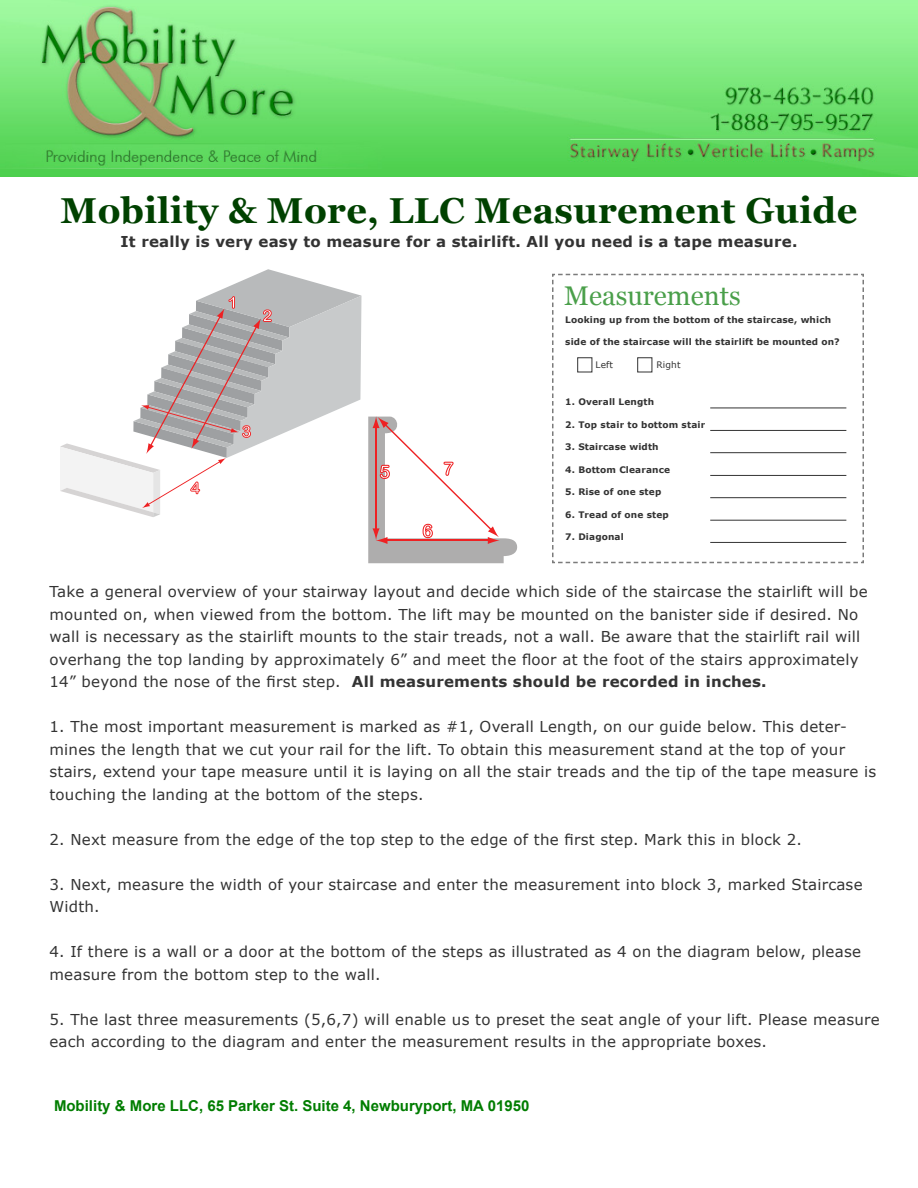
<style>
.page{position:relative;width:918px;height:1188px;background:#fff}
.page>*{position:absolute;margin:0;border:0;box-sizing:border-box;transform-origin:0 0}
.t1{font:700 36px "Georgia";letter-spacing:.01em;color:#004100}
.t2{font:27px "Georgia";color:#4a9f4a}
.t3{font:15px/22.5px "Verdana";letter-spacing:.015em;color:#333}
.t4{font:700 15px "Verdana";letter-spacing:.015em;color:#333}
.t5{font:700 15px "Arial";color:#007d00}
.t6{font:700 9px "Verdana";letter-spacing:.015em;color:#333}
.t7{font:9px "Verdana";letter-spacing:.015em;color:#333}
.s1{font-weight:700}
</style>
<div class="page">
<img style="left:0;top:0;width:918px;height:176px">
<svg style="left:60px;top:269px;width:302px;height:248px"></svg>
<svg style="left:368px;top:416px;width:150px;height:147px"></svg>
<svg style="left:552px;top:273px;width:312px;height:291px"></svg>
<hr style="left:710px;top:430px;width:136px;height:1px;background:#333">
<hr style="left:710px;top:452px;width:136px;height:1px;background:#333">
<hr style="left:710px;top:475px;width:136px;height:1px;background:#333">
<hr style="left:710px;top:497px;width:136px;height:1px;background:#333">
<hr style="left:710px;top:520px;width:136px;height:1px;background:#333">
<hr style="left:710px;top:542px;width:136px;height:1px;background:#333">
<hr style="left:710px;top:408px;width:136px;height:1px;background:#333">
<p class="t1" style="left:60px;top:187px;width:798px">Mobility &amp; More, LLC Measurement Guide</p>
<p class="t4" style="left:121px;top:231px;width:678px">It really is very easy to measure for a stairlift. All you need is a tape measure.</p>
<p class="t2" style="left:564px;top:279px;width:178px">Measurements</p>
<p class="t6" style="left:565px;top:313px;width:267px">Looking up from the bottom of the staircase, which</p>
<p class="t6" style="left:565px;top:335px;width:276px">side of the staircase will the stairlift be mounted on?</p>
<p class="t7" style="left:596px;top:359px;width:19px">Left</p>
<p class="t7" style="left:656px;top:359px;width:26px">Right</p>
<p class="t6" style="left:565px;top:395px;width:91px">1. Overall Length</p>
<p class="t6" style="left:565px;top:418px;width:141px">2. Top stair to bottom stair</p>
<p class="t6" style="left:565px;top:440px;width:95px">3. Staircase width</p>
<p class="t6" style="left:565px;top:463px;width:106px">4. Bottom Clearance</p>
<p class="t6" style="left:565px;top:485px;width:98px">5. Rise of one step</p>
<p class="t6" style="left:565px;top:508px;width:105px">6. Tread of one step</p>
<p class="t6" style="left:565px;top:530px;width:60px">7. Diagonal</p>
<p class="t3" style="left:50px;top:580px;width:820px">Take a general overview of your stairway layout and decide which side of the staircase the stairlift will be mounted on, when viewed from the bottom. The lift may be mounted on the banister side if desired. No wall is necessary as the stairlift mounts to the stair treads, not a wall. Be aware that the stairlift rail will overhang the top landing by approximately 6” and meet the floor at the foot of the stairs approximately 14” beyond the nose of the first step. <span class="s1">All measurements should be recorded in inches.</span></p>
<p class="t3" style="left:50px;top:715px;width:828px">1. The most important measurement is marked as #1, Overall Length, on our guide below. This deter&shy;mines the length that we cut your rail for the lift. To obtain this measurement stand at the top of your stairs, extend your tape measure until it is laying on all the stair treads and the tip of the tape measure is touching the landing at the bottom of the steps.</p>
<p class="t3" style="left:50px;top:828px;width:754px">2. Next measure from the edge of the top step to the edge of the first step. Mark this in block 2.</p>
<p class="t3" style="left:50px;top:873px;width:815px">3. Next, measure the width of your staircase and enter the measurement into block 3, marked Staircase<br>Width.</p>
<p class="t3" style="left:50px;top:940px;width:813px">4. If there is a wall or a door at the bottom of the steps as illustrated as 4 on the diagram below, please measure from the bottom step to the wall.</p>
<p class="t3" style="left:50px;top:1008px;width:832px">5. The last three measurements (5,6,7) will enable us to preset the seat angle of your lift. Please measure each according to the diagram and enter the measurement results in the appropriate boxes.</p>
<p class="t5" style="left:54px;top:1096px;width:477px">Mobility &amp; More LLC, 65 Parker St. Suite 4, Newburyport, MA 01950</p>
</div>
